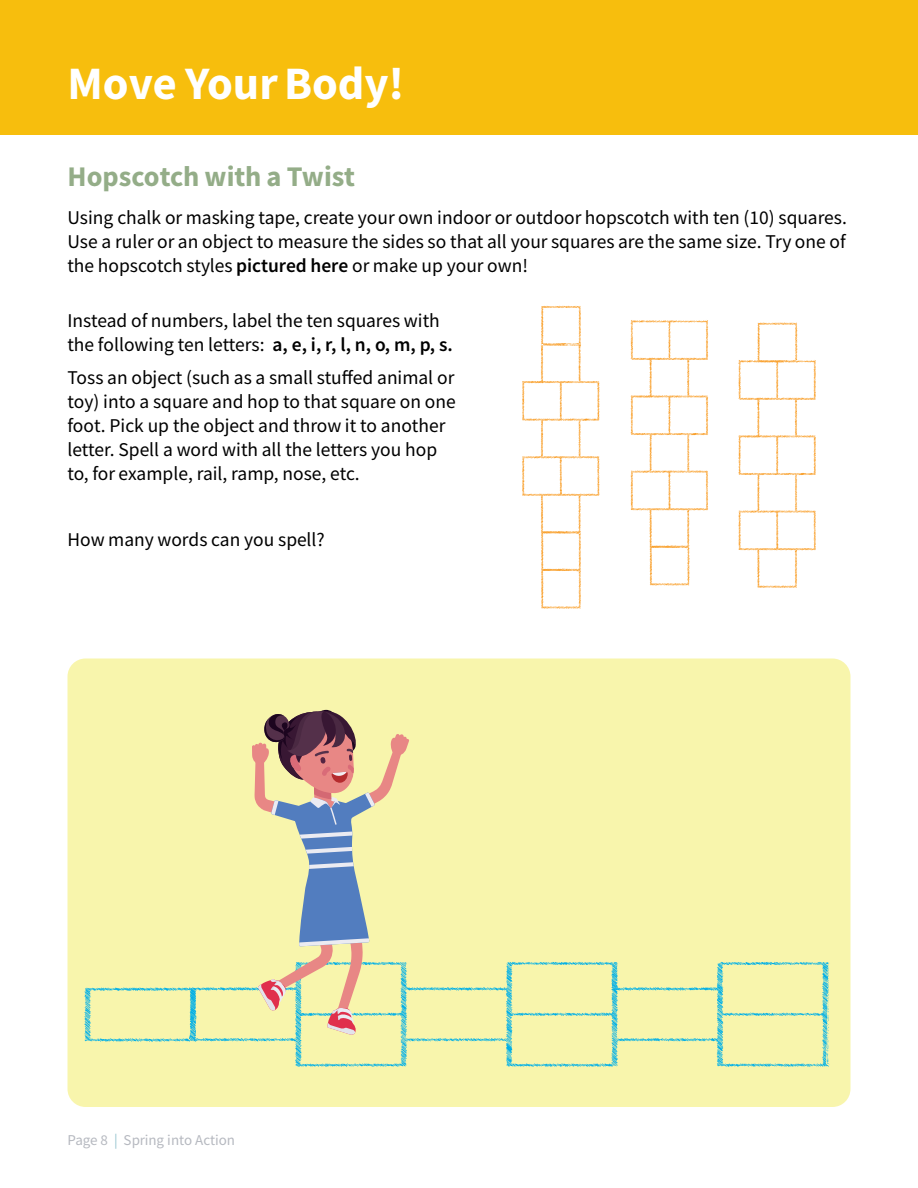
<style>
.page{position:relative;width:918px;height:1188px;background:#fff}
.page>*{position:absolute;margin:0;border:0;box-sizing:border-box;transform-origin:0 0}
.t1{font:46.5px "Source Sans Variable";letter-spacing:.035em;color:#fff}
.t2{font:28.5px "Source Sans Variable";letter-spacing:.04em;color:#94ad88}
.t3{font:19.5px/24px "Source Sans Variable";letter-spacing:.02em;color:#000}
.t4{font:15px "Source Sans Variable";letter-spacing:.02em;color:#b6b9c0}
.s1{color:#9ac5d1}
</style>
<div class="page">
<div style="left:68px;top:658px;width:782px;height:449px;background:#f8f5ac;border-radius:18px"></div>
<div style="left:0;top:0;width:918px;height:135px;background:#f7be0d"></div>
<svg style="left:522px;top:306px;width:78px;height:303px"></svg>
<svg style="left:631px;top:320px;width:77px;height:266px"></svg>
<svg style="left:738px;top:323px;width:78px;height:265px"></svg>
<svg style="left:190px;top:962px;width:640px;height:105px"></svg>
<svg style="left:84px;top:988px;width:113px;height:54px"></svg>
<svg style="left:252px;top:709px;width:157px;height:326px"></svg>
<h1 class="t1" style="left:68px;top:56px;width:334px">Move Your Body!</h1>
<h2 class="t2" style="left:68px;top:160px;width:287px">Hopscotch with a Twist</h2>
<p class="t3" style="left:68px;top:206px;width:780px;text-align:justify">Using chalk or masking tape, create your own indoor or outdoor hopscotch with ten (10) squares.<br>Use a ruler or an object to measure the sides so that all your squares are the same size. Try one of the hopscotch styles pictured here or make up your own!</p>
<p class="t3" style="left:68px;top:308px;width:386px">Instead of numbers, label the ten squares with the following ten letters: a, e, i, r, l, n, o, m, p, s.</p>
<p class="t3" style="left:68px;top:365px;width:390px">Toss an object (such as a small stuffed animal or toy) into a square and hop to that square on one foot. Pick up the object and throw it to another letter. Spell a word with all the letters you hop to, for example, rail, ramp, nose, etc.</p>
<p class="t3" style="left:68px;top:527px;width:258px">How many words can you spell?</p>
<p class="t4" style="left:68px;top:1131px;width:169px">Page 8 <span class="s1">|</span> Spring into Action</p>
</div>
